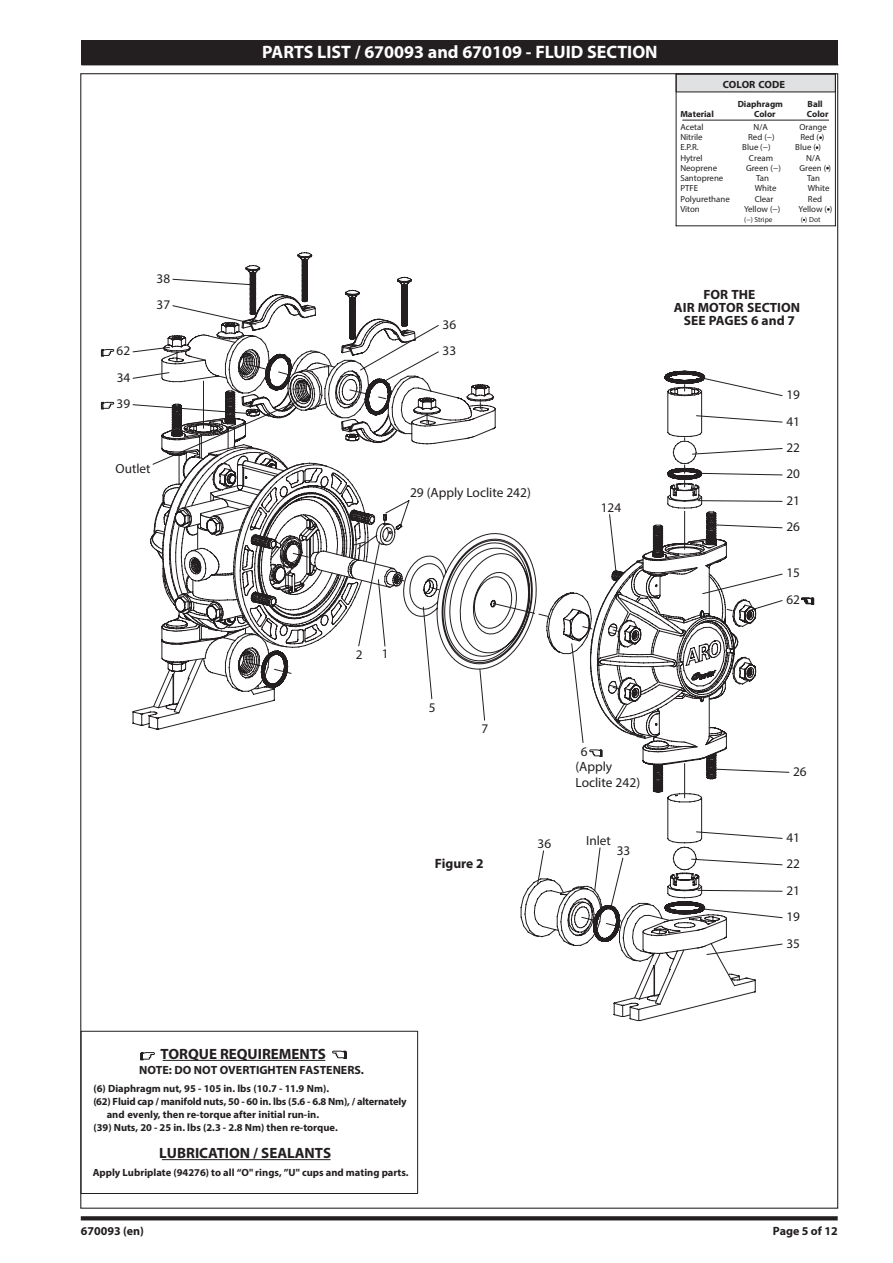
<style>
.page{position:relative;width:893px;height:1263px;background:#fff}
.page>*{position:absolute;margin:0;border:0;box-sizing:border-box;transform-origin:0 0}
.Table_Heading_White{font:700 18px "Myriad Pro";color:#fff}
.t1{font:700 14.85px "Myriad Pro";color:#231f20}
.Heading_reverse_bold{font:700 13.5px "Myriad Pro";color:#231f20}
.t2{font:13.5px/16px "Myriad Pro";color:#231f20}
.t3{font:13.2px/26.4px "Myriad Pro";color:#231f20}
.t4{font:700 12px "Myriad Pro";color:#231f20}
.t5{font:700 10.5px "Myriad Pro";color:#231f20}
.t6{font:700 9px "Myriad Pro";color:#231f20}
.t7{font:8.85px "Myriad Pro";color:#231f20}
.t8{font:7.35px "Myriad Pro";color:#231f20}
</style>
<div class="page">
<svg style="left:81px;top:1216px;width:757px;height:4px;background:#2e2b2c"></svg>
<div style="left:676px;top:74px;width:159px;height:18px;background:#e0e1e3"></div>
<hr style="left:676px;top:226px;width:159px;height:1px;background:#231f20">
<hr style="left:676px;top:74px;width:1px;height:152px;background:#231f20">
<hr style="left:835px;top:74px;width:1px;height:152px;background:#231f20">
<hr style="left:683px;top:120px;width:146px;height:1px;background:#231f20">
<svg style="left:140px;top:1052px;width:15px;height:8px"></svg>
<hr style="left:163px;top:1060px;width:162px;height:1px;background:#231f20">
<hr style="left:162px;top:1159px;width:168px;height:1px;background:#231f20">
<svg style="left:332px;top:1051px;width:15px;height:8px"></svg>
<svg style="left:520px;top:792px;width:183px;height:154px"></svg>
<svg style="left:801px;top:597px;width:13px;height:8px"></svg>
<svg style="left:696px;top:831px;width:87px;height:8px"></svg>
<svg style="left:581px;top:857px;width:202px;height:164px"></svg>
<svg style="left:520px;top:792px;width:97px;height:99px"></svg>
<svg style="left:101px;top:349px;width:13px;height:8px"></svg>
<svg style="left:101px;top:402px;width:13px;height:7px"></svg>
<svg style="left:575px;top:371px;width:214px;height:421px"></svg>
<svg style="left:496px;top:514px;width:220px;height:166px"></svg>
<svg style="left:132px;top:252px;width:364px;height:478px"></svg>
<div style="left:81px;top:1031px;width:337px;height:163px;border:1px solid #231f20"></div>
<div style="left:81px;top:40px;width:757px;height:25px;background:#231f20"></div>
<p class="t3" style="left:117px;top:338px;width:15px">62</p>
<p class="t3" style="left:117px;top:364px;width:15px">34</p>
<p class="t3" style="left:117px;top:390px;width:15px">39</p>
<p class="t3" style="left:157px;top:265px;width:15px">38<br>37</p>
<p class="t3" style="left:116px;top:455px;width:37px">Outlet</p>
<p class="Table_Heading_White" style="left:262px;top:41px;width:397px">PARTS LIST / 670093 and 670109 - FLUID SECTION</p>
<p class="t5" style="left:723px;top:77px;width:64px">COLOR CODE</p>
<p class="t6" style="left:738px;top:98px;width:47px">Diaphragm</p>
<p class="t6" style="left:808px;top:98px;width:17px">Ball</p>
<p class="t6" style="left:680px;top:108px;width:35px">Material</p>
<p class="t6" style="left:754px;top:108px;width:23px">Color</p>
<p class="t6" style="left:807px;top:108px;width:23px">Color</p>
<p class="t7" style="left:680px;top:122px;width:25px">Acetal</p>
<p class="t7" style="left:753px;top:122px;width:16px">N/A</p>
<p class="t7" style="left:799px;top:122px;width:29px">Orange</p>
<p class="t7" style="left:680px;top:132px;width:24px">Nitrile</p>
<p class="t7" style="left:748px;top:132px;width:28px">Red (−)</p>
<p class="t7" style="left:800px;top:132px;width:25px">Red ( )</p>
<p class="t7" style="left:680px;top:142px;width:20px">E.P.R.</p>
<p class="t7" style="left:742px;top:142px;width:30px">Blue (−)</p>
<p class="t7" style="left:795px;top:142px;width:27px">Blue ( )</p>
<p class="t7" style="left:680px;top:152px;width:24px">Hytrel</p>
<p class="t7" style="left:749px;top:152px;width:26px">Cream</p>
<p class="t7" style="left:806px;top:152px;width:16px">N/A</p>
<p class="t7" style="left:680px;top:162px;width:38px">Neoprene</p>
<p class="t7" style="left:746px;top:162px;width:36px">Green (−)</p>
<p class="t7" style="left:799px;top:162px;width:33px">Green ( )</p>
<p class="t7" style="left:680px;top:173px;width:45px">Santoprene</p>
<p class="t7" style="left:756px;top:173px;width:14px">Tan</p>
<p class="t7" style="left:807px;top:173px;width:14px">Tan</p>
<p class="t7" style="left:680px;top:183px;width:19px">PTFE</p>
<p class="t7" style="left:755px;top:183px;width:23px">White</p>
<p class="t7" style="left:808px;top:183px;width:23px">White</p>
<p class="t7" style="left:680px;top:193px;width:51px">Polyurethane</p>
<p class="t7" style="left:755px;top:193px;width:20px">Clear</p>
<p class="t7" style="left:808px;top:193px;width:16px">Red</p>
<p class="t7" style="left:680px;top:203px;width:21px">Viton</p>
<p class="t7" style="left:744px;top:203px;width:38px">Yellow (−)</p>
<p class="t7" style="left:799px;top:203px;width:35px">Yellow ( )</p>
<p class="t8" style="left:744px;top:215px;width:30px">(−) Stripe</p>
<p class="t8" style="left:801px;top:215px;width:21px">( ) Dot</p>
<p class="t3" style="left:443px;top:311px;width:15px">36</p>
<p class="t3" style="left:443px;top:338px;width:15px">33</p>
<p class="t2" style="left:410px;top:484px;width:122px">29 (Apply Loclite 242)</p>
<p class="t3" style="left:601px;top:494px;width:22px">124</p>
<p class="t3" style="left:356px;top:641px;width:8px">2</p>
<p class="t3" style="left:382px;top:640px;width:8px">1</p>
<p class="t3" style="left:429px;top:694px;width:8px">5</p>
<p class="t3" style="left:482px;top:715px;width:8px">7</p>
<p class="Heading_reverse_bold" style="left:435px;top:855px;width:50px">Figure 2</p>
<p class="t3" style="left:538px;top:830px;width:15px">36</p>
<p class="t3" style="left:581px;top:738px;width:8px">6</p>
<p class="t2" style="left:575px;top:758px;width:66px">(Apply<br>Loclite 242)</p>
<p class="t3" style="left:586px;top:827px;width:26px">Inlet</p>
<p class="t3" style="left:617px;top:837px;width:15px">33</p>
<p class="Heading_reverse_bold" style="left:703px;top:285px;width:54px">FOR THE</p>
<p class="Heading_reverse_bold" style="left:674px;top:299px;width:128px">AIR MOTOR SECTION</p>
<p class="Heading_reverse_bold" style="left:684px;top:312px;width:113px">SEE PAGES 6 and 7</p>
<p class="t3" style="left:786px;top:381px;width:15px">19</p>
<p class="t3" style="left:786px;top:408px;width:15px">41</p>
<p class="t3" style="left:786px;top:434px;width:15px">22</p>
<p class="t3" style="left:786px;top:461px;width:15px">20</p>
<p class="t3" style="left:786px;top:487px;width:15px">21</p>
<p class="t3" style="left:786px;top:513px;width:15px">26</p>
<p class="t3" style="left:786px;top:559px;width:15px">15</p>
<p class="t3" style="left:786px;top:586px;width:15px">62</p>
<p class="t3" style="left:793px;top:758px;width:15px">26</p>
<p class="t3" style="left:786px;top:824px;width:15px">41</p>
<p class="t3" style="left:786px;top:850px;width:15px">22</p>
<p class="t3" style="left:786px;top:877px;width:15px">21<br>19</p>
<p class="t3" style="left:786px;top:930px;width:15px">35</p>
<p class="t1" style="left:160px;top:1044px;width:167px">TORQUE REQUIREMENTS</p>
<p class="t4" style="left:139px;top:1062px;width:226px">NOTE: DO NOT OVERTIGHTEN FASTENERS.</p>
<p class="t5" style="left:93px;top:1081px;width:237px">(6) Diaphragm nut, 95 - 105 in. lbs (10.7 - 11.9 Nm).</p>
<p class="t5" style="left:93px;top:1095px;width:315px">(62) Fluid cap / manifold nuts, 50 - 60 in. lbs (5.6 - 6.8 Nm), / alternately</p>
<p class="t5" style="left:107px;top:1108px;width:214px">and evenly, then re-torque after initial run-in.</p>
<p class="t5" style="left:93px;top:1121px;width:246px">(39) Nuts, 20 - 25 in. lbs (2.3 - 2.8 Nm) then re-torque.</p>
<p class="t5" style="left:93px;top:1165px;width:317px">Apply Lubriplate (94276) to all “O" rings, ”U" cups and mating parts.</p>
<p class="t1" style="left:159px;top:1143px;width:173px">LUBRICATION / SEALANTS</p>
<p class="t4" style="left:81px;top:1223px;width:65px">670093 (en)</p>
<p class="t4" style="left:773px;top:1223px;width:66px">Page 5 of 12</p>
</div>
